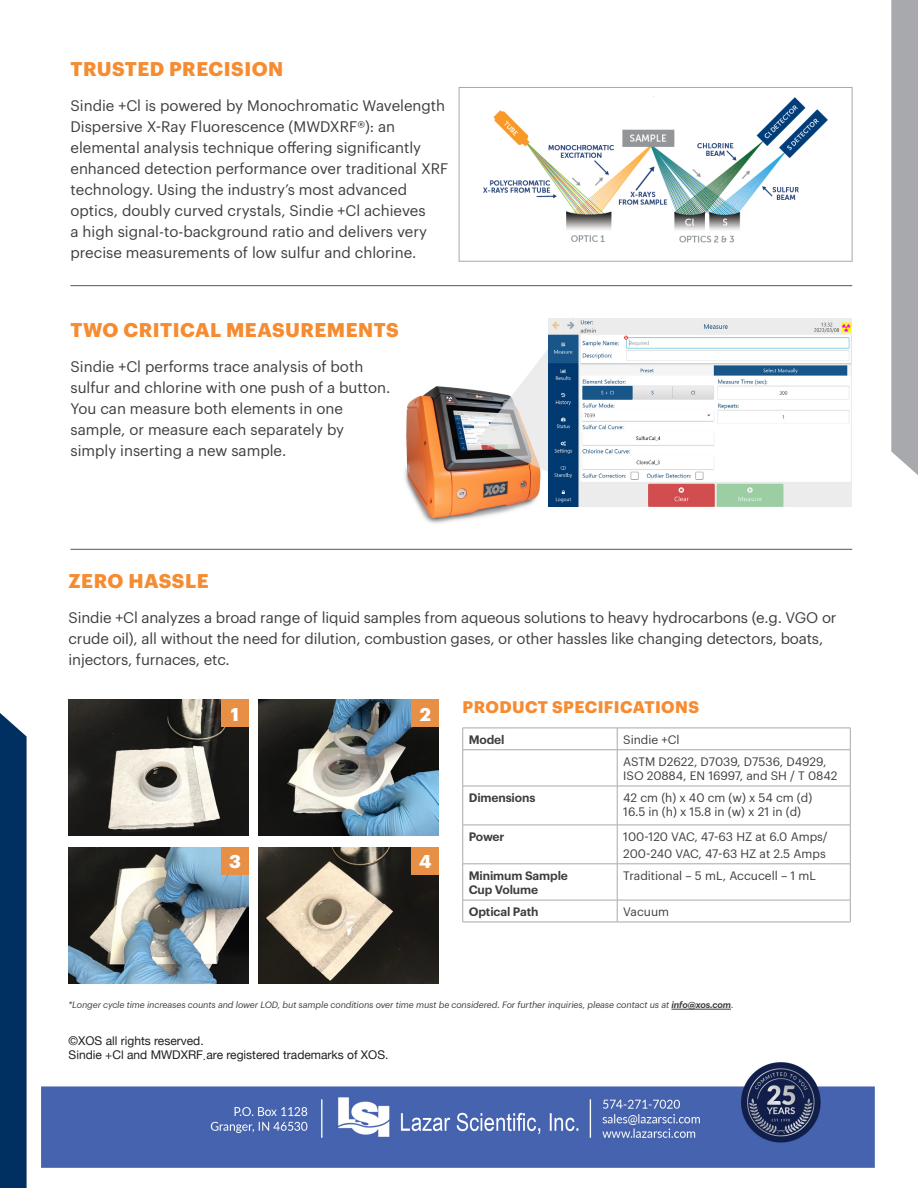
<style>
.page{position:relative;width:918px;height:1188px;background:#fff}
.page>*{position:absolute;margin:0;border:0;box-sizing:border-box;transform-origin:0 0}
.t1{font:700 19.5px "Graphik";letter-spacing:.025em;color:#f68c32}
.t2{font:700 18.15px "Graphik";color:#fff}
.t3{font:700 16.5px "Graphik";letter-spacing:.025em;color:#f68c32}
.t4{font:15px/21px "Graphik";color:#3e3e3f}
.t5{font:12px/14.4px "Graphik";color:#3e3e3f}
.t6{font:12px "Helvetica Neue";color:#231f20}
.t7{font:600 12px/14.4px "Graphik";letter-spacing:-.01em;color:#3e3e3f}
.t8{font:12px "Helvetica";color:#231f20}
.t9{font:italic 9px "Graphik";letter-spacing:-.01em;color:#3e3e3f}
.s1{font-weight:600}
</style>
<div class="page">
<img style="left:41px;top:1062px;width:834px;height:106px">
<svg style="left:891px;top:0;width:27px;height:475px;background:#adaeb1"></svg>
<div style="left:0;top:713px;width:27px;height:475px;background:#003062"></div>
<img style="left:405px;top:386px;width:135px;height:138px">
<img style="left:69px;top:699px;width:180px;height:137px">
<div style="left:221px;top:699px;width:28px;height:28px;background:#e78f45"></div>
<img style="left:259px;top:699px;width:180px;height:137px">
<div style="left:412px;top:699px;width:27px;height:28px;background:#e78f45"></div>
<img style="left:69px;top:847px;width:180px;height:136px">
<div style="left:221px;top:847px;width:28px;height:27px;background:#e78f45"></div>
<img style="left:259px;top:847px;width:180px;height:136px">
<div style="left:412px;top:847px;width:27px;height:27px;background:#e78f45"></div>
<svg style="left:477px;top:317px;width:99px;height:167px"></svg>
<img style="left:549px;top:319px;width:302px;height:187px">
<img style="left:483px;top:95px;width:345px;height:148px">
<div style="left:459px;top:87px;width:393px;height:174px;border:1px solid #a8a9ad"></div>
<hr style="left:70px;top:285px;width:782px;height:1px;background:#545555">
<hr style="left:70px;top:549px;width:782px;height:1px;background:#545555">
<hr style="left:671px;top:1009px;width:60px;height:1px;background:#3e3e3f">
<hr style="left:463px;top:728px;width:154px;height:1px;background:#a8a9ad">
<svg style="left:462px;top:728px;width:1px;height:22px"></svg>
<hr style="left:617px;top:728px;width:233px;height:1px;background:#a8a9ad">
<svg style="left:617px;top:728px;width:1px;height:22px"></svg>
<svg style="left:850px;top:728px;width:1px;height:22px"></svg>
<hr style="left:463px;top:750px;width:154px;height:1px;background:#a8a9ad">
<hr style="left:462px;top:750px;width:1px;height:36px;background:#a8a9ad">
<hr style="left:617px;top:750px;width:233px;height:1px;background:#a8a9ad">
<hr style="left:617px;top:750px;width:1px;height:36px;background:#a8a9ad">
<hr style="left:850px;top:750px;width:1px;height:36px;background:#a8a9ad">
<hr style="left:463px;top:786px;width:154px;height:1px;background:#a8a9ad">
<hr style="left:462px;top:786px;width:1px;height:39px;background:#a8a9ad">
<hr style="left:617px;top:786px;width:233px;height:1px;background:#a8a9ad">
<hr style="left:617px;top:786px;width:1px;height:39px;background:#a8a9ad">
<hr style="left:850px;top:786px;width:1px;height:39px;background:#a8a9ad">
<hr style="left:463px;top:825px;width:154px;height:1px;background:#a8a9ad">
<hr style="left:462px;top:825px;width:1px;height:39px;background:#a8a9ad">
<hr style="left:617px;top:825px;width:233px;height:1px;background:#a8a9ad">
<hr style="left:617px;top:825px;width:1px;height:39px;background:#a8a9ad">
<hr style="left:850px;top:825px;width:1px;height:39px;background:#a8a9ad">
<hr style="left:463px;top:864px;width:154px;height:1px;background:#a8a9ad">
<hr style="left:462px;top:864px;width:1px;height:36px;background:#a8a9ad">
<hr style="left:617px;top:864px;width:233px;height:1px;background:#a8a9ad">
<hr style="left:617px;top:864px;width:1px;height:36px;background:#a8a9ad">
<hr style="left:850px;top:864px;width:1px;height:36px;background:#a8a9ad">
<hr style="left:463px;top:900px;width:154px;height:1px;background:#a8a9ad">
<svg style="left:462px;top:900px;width:1px;height:22px"></svg>
<hr style="left:617px;top:900px;width:233px;height:1px;background:#a8a9ad">
<svg style="left:617px;top:900px;width:1px;height:22px"></svg>
<svg style="left:850px;top:900px;width:1px;height:22px"></svg>
<hr style="left:463px;top:922px;width:154px;height:1px;background:#a8a9ad">
<hr style="left:617px;top:922px;width:233px;height:1px;background:#a8a9ad">
<p class="t1" style="left:70px;top:54px;width:214px">TRUSTED PRECISION</p>
<p class="t4" style="left:70px;top:94px;width:376px">Sindie +Cl is powered by Monochromatic Wavelength</p>
<p class="t4" style="left:70px;top:115px;width:326px">Dispersive X-Ray Fluorescence (MWDXRF®): an</p>
<p class="t4" style="left:70px;top:136px;width:352px">elemental analysis technique offering significantly</p>
<p class="t4" style="left:70px;top:157px;width:379px">enhanced detection performance over traditional XRF</p>
<p class="t4" style="left:70px;top:178px;width:358px">technology. Using the industry’s most advanced optics, doubly curved crystals, Sindie +Cl achieves a high signal-to-background ratio and delivers very precise measurements of low sulfur and chlorine.</p>
<p class="t1" style="left:70px;top:315px;width:330px">TWO CRITICAL MEASUREMENTS</p>
<p class="t4" style="left:70px;top:355px;width:294px">Sindie +Cl performs trace analysis of both</p>
<p class="t4" style="left:70px;top:376px;width:321px">sulfur and chlorine with one push of a button.</p>
<p class="t4" style="left:70px;top:397px;width:274px">You can measure both elements in one</p>
<p class="t4" style="left:70px;top:418px;width:275px">sample, or measure each separately by</p>
<p class="t4" style="left:70px;top:439px;width:217px">simply inserting a new sample.</p>
<p class="t1" style="left:69px;top:566px;width:142px">ZERO HASSLE</p>
<p class="t4" style="left:69px;top:606px;width:770px">Sindie +Cl analyzes a broad range of liquid samples from aqueous solutions to heavy hydrocarbons (e.g. VGO or crude oil), all without the need for dilution, combustion gases, or other hassles like changing detectors, boats, injectors, furnaces, etc.</p>
<p class="t2" style="left:231px;top:700px;width:10px">1</p>
<p class="t2" style="left:420px;top:700px;width:13px">2</p>
<p class="t2" style="left:229px;top:848px;width:13px">3</p>
<p class="t2" style="left:419px;top:848px;width:14px">4</p>
<p class="t3" style="left:463px;top:694px;width:238px">PRODUCT SPECIFICATIONS</p>
<p class="t7" style="left:469px;top:731px;width:37px">Model</p>
<p class="t5" style="left:623px;top:731px;width:58px">Sindie +Cl</p>
<p class="t5" style="left:623px;top:753px;width:216px">ASTM D2622, D7039, D7536, D4929,<br>ISO 20884, EN 16997, and SH / T 0842</p>
<p class="t7" style="left:469px;top:789px;width:68px">Dimensions</p>
<p class="t5" style="left:623px;top:789px;width:190px">42 cm (h) x 40 cm (w) x 54 cm (d)<br>16.5 in (h) x 15.8 in (w) x 21 in (d)</p>
<p class="t7" style="left:469px;top:828px;width:37px">Power</p>
<p class="t5" style="left:623px;top:828px;width:206px">100-120 VAC, 47-63 HZ at 6.0 Amps/</p>
<p class="t5" style="left:623px;top:845px;width:204px">200-240 VAC, 47-63 HZ at 2.5 Amps</p>
<p class="t7" style="left:469px;top:867px;width:101px">Minimum Sample<br>Cup Volume</p>
<p class="t5" style="left:623px;top:867px;width:194px">Traditional – 5 mL, Accucell – 1 mL</p>
<p class="t7" style="left:469px;top:903px;width:71px">Optical Path</p>
<p class="t5" style="left:623px;top:903px;width:47px">Vacuum</p>
<p class="t9" style="left:69px;top:998px;width:666px">*Longer cycle time increases counts and lower LOD, but sample conditions over time must be considered. For further inquiries, please contact us at <span class="s1">info@xos.com</span>.</p>
<p class="t6" style="left:69px;top:1032px;width:137px">©XOS all rights reserved.</p>
<p class="t6" style="left:69px;top:1046px;width:321px">Sindie +Cl and MWDXRF are registered trademarks of XOS.</p>
<p class="t8" style="left:203px;top:1046px;width:5px">.</p>
</div>
